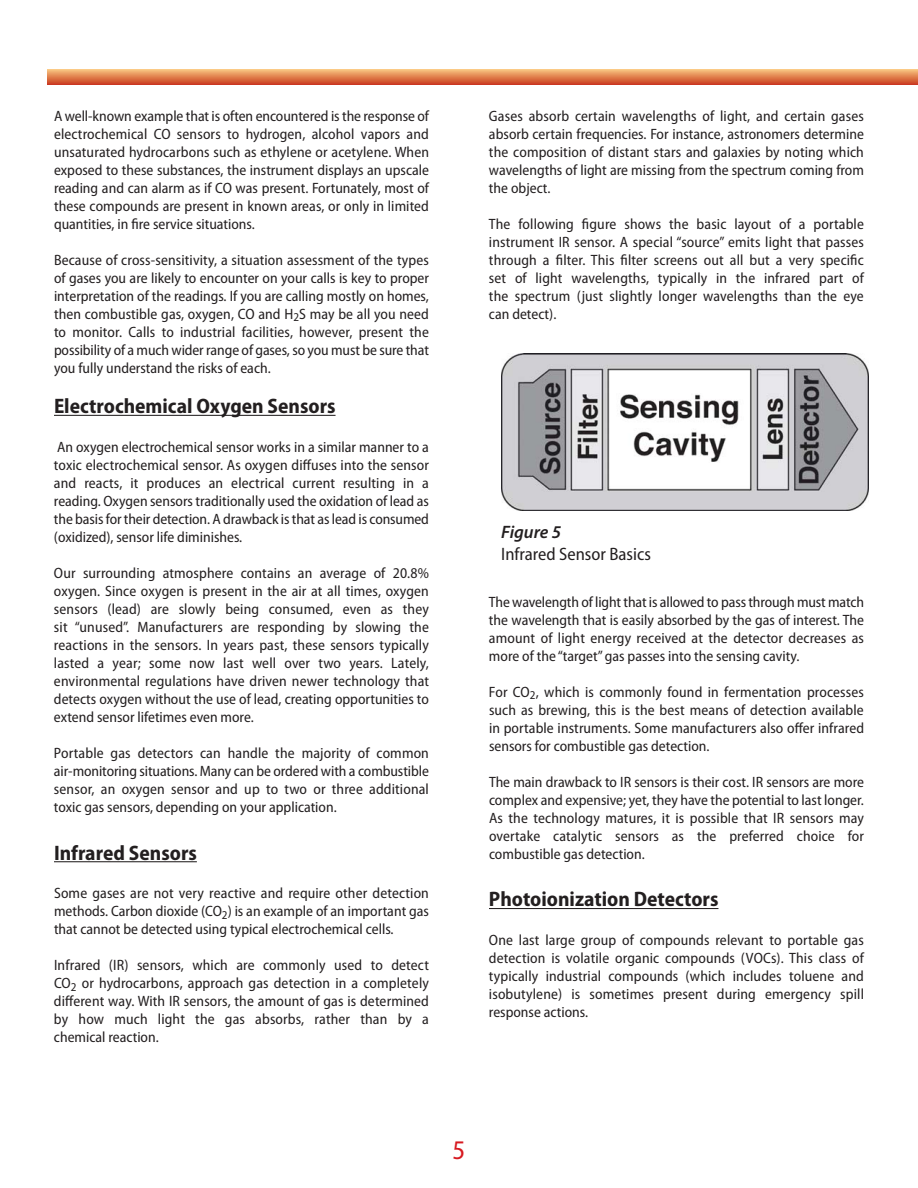
<style>
.page{position:relative;width:918px;height:1188px;background:#fff}
.page>*{position:absolute;margin:0;border:0;box-sizing:border-box;transform-origin:0 0}
.t1{font:semi-condensed 27px "Myriad Pro";color:#d71920}
.t2{font:700 semi-condensed 21px "Myriad Pro";color:#231f20}
.t3{font:semi-condensed 18px "Myriad Pro";color:#231f20}
.t4{font:italic 600 18px "Myriad Pro";color:#231f20}
.t5{font:semi-condensed 15px/18px "Myriad Pro";color:#231f20;text-align:justify}
</style>
<div class="page">
<hr style="left:54px;top:415px;width:282px;height:1px;background:#231f20">
<hr style="left:54px;top:861px;width:143px;height:1px;background:#231f20">
<hr style="left:489px;top:908px;width:229px;height:1px;background:#231f20">
<img style="left:502px;top:353px;width:366px;height:158px">
<svg style="left:47px;top:70px;width:871px;height:15px;background:#df7a4a"></svg>
<p class="t5" style="left:54px;top:108px;width:377px">A well-known example that is often encountered is the response of electrochemical CO sensors to hydrogen, alcohol vapors and unsaturated hydrocarbons such as ethylene or acetylene. When exposed to these substances, the instrument displays an upscale reading and can alarm as if CO was present. Fortunately, most of these compounds are present in known areas, or only in limited quantities, in fire service situations.</p>
<p class="t5" style="left:54px;top:252px;width:377px">Because of cross-sensitivity, a situation assessment of the types of gases you are likely to encounter on your calls is key to proper interpretation of the readings. If you are calling mostly on homes, then combustible gas, oxygen, CO and H<sub>2</sub>S may be all you need to monitor. Calls to industrial facilities, however, present the possibility of a much wider range of gases, so you must be sure that you fully understand the risks of each.</p>
<h2 class="t2" style="left:54px;top:398px;width:283px">Electrochemical Oxygen Sensors</h2>
<p class="t5" style="left:54px;top:439px;width:376px">An oxygen electrochemical sensor works in a similar manner to a toxic electrochemical sensor. As oxygen diffuses into the sensor and reacts, it produces an electrical current resulting in a reading. Oxygen sensors traditionally used the oxidation of lead as the basis for their detection. A drawback is that as lead is consumed (oxidized), sensor life diminishes.</p>
<p class="t5" style="left:54px;top:565px;width:377px">Our surrounding atmosphere contains an average of 20.8% oxygen. Since oxygen is present in the air at all times, oxygen sensors (lead) are slowly being consumed, even as they sit “unused”. Manufacturers are responding by slowing the reactions in the sensors. In years past, these sensors typically lasted a year; some now last well over two years. Lately, environmental regulations have driven newer technology that detects oxygen without the use of lead, creating opportunities to extend sensor lifetimes even more.</p>
<p class="t5" style="left:54px;top:745px;width:376px">Portable gas detectors can handle the majority of common air-monitoring situations. Many can be ordered with a combustible sensor, an oxygen sensor and up to two or three additional toxic gas sensors, depending on your application.</p>
<h2 class="t2" style="left:54px;top:845px;width:144px">Infrared Sensors</h2>
<p class="t5" style="left:54px;top:886px;width:377px">Some gases are not very reactive and require other detection methods. Carbon dioxide (CO<sub>2</sub>) is an example of an important gas that cannot be detected using typical electrochemical cells.</p>
<p class="t5" style="left:54px;top:958px;width:377px">Infrared (IR) sensors, which are commonly used to detect CO<sub>2</sub> or hydrocarbons, approach gas detection in a completely different way. With IR sensors, the amount of gas is determined by how much light the gas absorbs, rather than by a chemical reaction.</p>
<p class="t5" style="left:489px;top:108px;width:376px">Gases absorb certain wavelengths of light, and certain gases absorb certain frequencies. For instance, astronomers determine the composition of distant stars and galaxies by noting which wavelengths of light are missing from the spectrum coming from the object.</p>
<p class="t5" style="left:489px;top:216px;width:377px">The following figure shows the basic layout of a portable instrument IR sensor. A special “source” emits light that passes through a filter. This filter screens out all but a very specific set of light wavelengths, typically in the infrared part of the spectrum (just slightly longer wavelengths than the eye can detect).</p>
<p class="t4" style="left:501px;top:522px;width:62px">Figure 5</p>
<p class="t3" style="left:501px;top:547px;width:151px">Infrared Sensor Basics</p>
<p class="t5" style="left:489px;top:594px;width:377px">The wavelength of light that is allowed to pass through must match the wavelength that is easily absorbed by the gas of interest. The amount of light energy received at the detector decreases as more of the “target” gas passes into the sensing cavity.</p>
<p class="t5" style="left:489px;top:684px;width:377px">For CO<sub>2</sub>, which is commonly found in fermentation processes such as brewing, this is the best means of detection available in portable instruments. Some manufacturers also offer infrared sensors for combustible gas detection.</p>
<p class="t5" style="left:489px;top:774px;width:377px">The main drawback to IR sensors is their cost. IR sensors are more complex and expensive; yet, they have the potential to last longer.<br>As the technology matures, it is possible that IR sensors may overtake catalytic sensors as the preferred choice for combustible gas detection.</p>
<h2 class="t2" style="left:489px;top:892px;width:231px">Photoionization Detectors</h2>
<p class="t5" style="left:489px;top:932px;width:377px">One last large group of compounds relevant to portable gas detection is volatile organic compounds (VOCs). This class of typically industrial compounds (which includes toluene and isobutylene) is sometimes present during emergency spill response actions.</p>
<h1 class="t1" style="left:453px;top:1140px;width:14px">5</h1>
</div>
